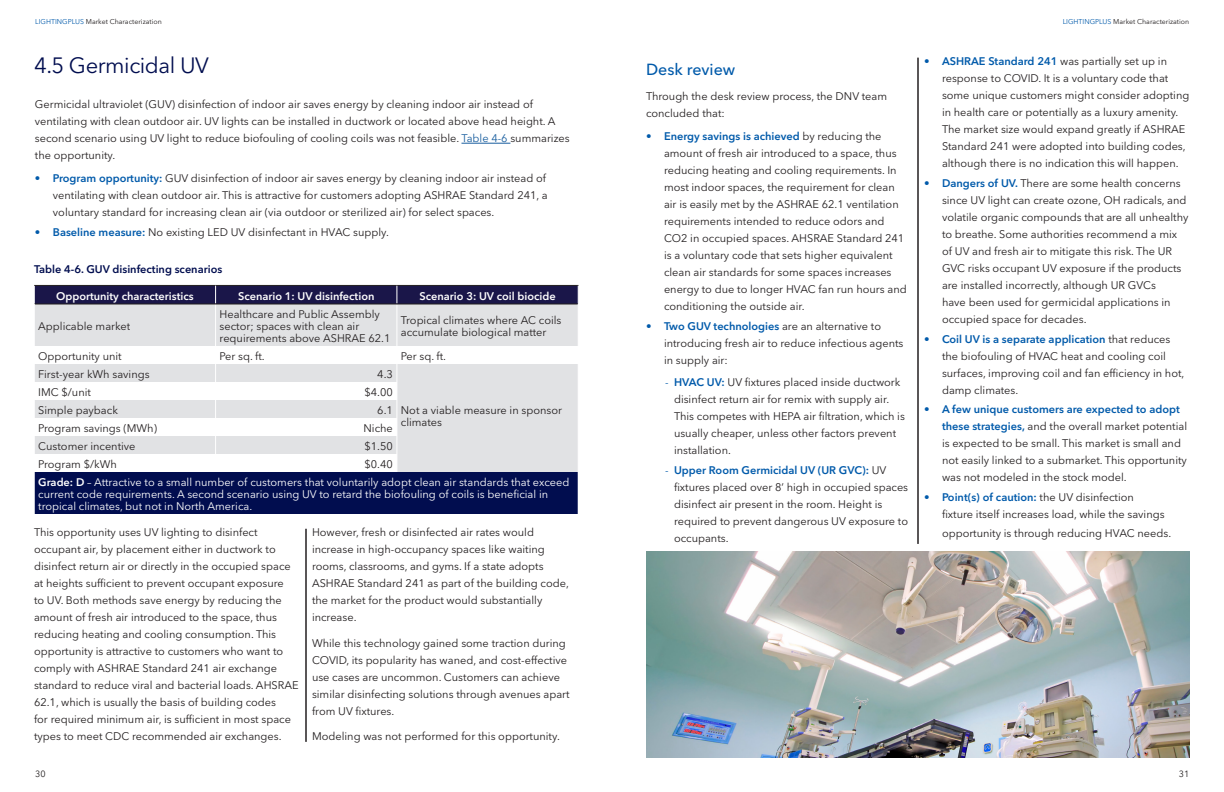
<style>
.page{position:relative;width:1224px;height:792px;background:#fff}
.page>*{position:absolute;margin:0;border:0;box-sizing:border-box;transform-origin:0 0}
.t1{font:22px "Avenir Next LT Pro";letter-spacing:-.02em;color:#010d4f}
.Subhead_16pt{font:500 16px "Avenir Next LT Pro";color:#015aaa}
.Body_text{font:11px/17px "Avenir Next LT Pro";color:#231f20}
.Table_Body{font:11px/12px "Avenir Next LT Pro";color:#231f20}
.Table_Body-2{font:11px/12px "Avenir Next LT Pro";color:#fff}
.Table_Header{font:600 11px "Avenir Next LT Pro";color:#fff}
.Table_Figure_Caption{font:600 11px "Avenir Next LT Pro";color:#010d4f}
.t2{font:9px "Avenir Next LT Pro";color:#231f20}
.t3{font:7px "Avenir Next LT Pro";color:#231f20}
.s1{color:#015aaa}
.s2{color:#175d9e}
.s3{font-weight:500;color:#015aaa}
.s4{font-weight:600;color:#015aaa}
.s5{font-weight:600}
</style>
<div class="page">
<div style="left:35px;top:305px;width:543px;height:41px;background:#e1e2e4"></div>
<svg style="left:35px;top:364px;width:543px;height:108px;fill:#e1e2e4"></svg>
<div style="left:34px;top:472px;width:544px;height:42px;background:#010d4f"></div>
<svg style="left:34px;top:285px;width:545px;height:19px;background:#1c1847"></svg>
<hr style="left:215px;top:304px;width:1px;height:42px;background:#fff">
<hr style="left:397px;top:304px;width:1px;height:42px;background:#fff">
<svg style="left:215px;top:364px;width:1px;height:108px"></svg>
<hr style="left:34px;top:472px;width:1px;height:42px;background:#fff">
<hr style="left:35px;top:304px;width:181px;height:1px;background:#231f20">
<hr style="left:216px;top:304px;width:181px;height:1px;background:#231f20">
<hr style="left:397px;top:304px;width:181px;height:1px;background:#231f20">
<svg style="left:397px;top:364px;width:1px;height:108px"></svg>
<hr style="left:461px;top:143px;width:49px;height:1px;background:#175d9e">
<hr style="left:306px;top:529px;width:1px;height:213px;background:#231f20">
<hr style="left:918px;top:58px;width:1px;height:486px;background:#231f20">
<img style="left:646px;top:551px;width:544px;height:207px">
<p class="t3" style="left:35px;top:17px;width:128px"><span class="s1">LIGHTINGPLUS</span> Market Characterization</p>
<p class="t1" style="left:34px;top:53px;width:176px">4.5 Germicidal UV</p>
<p class="Body_text" style="left:35px;top:96px;width:536px">Germicidal ultraviolet (GUV) disinfection of indoor air saves energy by cleaning indoor air instead of ventilating with clean outdoor air. UV lights can be installed in ductwork or located above head height. A second scenario using UV light to reduce biofouling of cooling coils was not feasible. <span class="s2">Table 4-6</span> summarizes the opportunity.</p>
<p class="Body_text" style="left:53px;top:169px;width:496px;text-indent:-18px"><span class="s3">•</span> <span class="s4">Program opportunity:</span> GUV disinfection of indoor air saves energy by cleaning indoor air instead of ventilating with clean outdoor air. This is attractive for customers adopting ASHRAE Standard 241, a voluntary standard for increasing clean air (via outdoor or sterilized air) for select spaces.</p>
<p class="Body_text" style="left:35px;top:223px;width:356px"><span class="s3">•</span> <span class="s4">Baseline measure:</span> No existing LED UV disinfectant in HVAC supply.</p>
<p class="Table_Figure_Caption" style="left:34px;top:262px;width:190px">Table 4-6. GUV disinfecting scenarios</p>
<p class="Table_Header" style="left:56px;top:289px;width:139px">Opportunity characteristics</p>
<p class="Table_Header" style="left:238px;top:289px;width:138px">Scenario 1: UV disinfection</p>
<p class="Table_Header" style="left:419px;top:289px;width:138px">Scenario 3: UV coil biocide</p>
<p class="Table_Body" style="left:38px;top:320px;width:94px">Applicable market</p>
<p class="Table_Body" style="left:220px;top:308px;width:172px">Healthcare and Public Assembly sector; spaces with clean air requirements above ASHRAE 62.1</p>
<p class="Table_Body" style="left:401px;top:314px;width:162px">Tropical climates where AC coils accumulate biological matter</p>
<p class="Table_Body" style="left:38px;top:350px;width:85px">Opportunity unit</p>
<p class="Table_Body" style="left:220px;top:350px;width:47px">Per sq. ft.</p>
<p class="Table_Body" style="left:401px;top:350px;width:47px">Per sq. ft.</p>
<p class="Table_Body" style="left:38px;top:368px;width:113px">First-year kWh savings</p>
<p class="Table_Body" style="left:377px;top:368px;width:17px">4.3</p>
<p class="Table_Body" style="left:401px;top:404px;width:163px">Not a viable measure in sponsor climates</p>
<p class="Table_Body" style="left:38px;top:386px;width:54px">IMC $/unit</p>
<p class="Table_Body" style="left:365px;top:386px;width:30px">$4.00</p>
<p class="Table_Body" style="left:38px;top:404px;width:81px">Simple payback</p>
<p class="Table_Body" style="left:377px;top:404px;width:17px">6.1</p>
<p class="Table_Body" style="left:38px;top:422px;width:120px">Program savings (MWh)</p>
<p class="Table_Body" style="left:364px;top:422px;width:31px">Niche</p>
<p class="Table_Body" style="left:38px;top:440px;width:99px">Customer incentive</p>
<p class="Table_Body" style="left:365px;top:440px;width:30px">$1.50</p>
<p class="Table_Body" style="left:38px;top:458px;width:80px">Program $/kWh</p>
<p class="Table_Body" style="left:365px;top:458px;width:30px">$0.40</p>
<p class="Table_Body-2" style="left:38px;top:476px;width:533px"><span class="s5">Grade: D</span> – Attractive to a small number of customers that voluntarily adopt clean air standards that exceed current code requirements. A second scenario using UV to retard the biofouling of coils is beneficial in tropical climates, but not in North America.</p>
<p class="Body_text" style="left:34px;top:524px;width:266px">This opportunity uses UV lighting to disinfect occupant air, by placement either in ductwork to disinfect return air or directly in the occupied space at heights sufficient to prevent occupant exposure<br>to UV. Both methods save energy by reducing the amount of fresh air introduced to the space, thus reducing heating and cooling consumption. This opportunity is attractive to customers who want to comply with ASHRAE Standard 241 air exchange standard to reduce viral and bacterial loads. AHSRAE 62.1, which is usually the basis of building codes<br>for required minimum air, is sufficient in most space types to meet CDC recommended air exchanges.</p>
<p class="Body_text" style="left:312px;top:524px;width:259px">However, fresh or disinfected air rates would increase in high-occupancy spaces like waiting rooms, classrooms, and gyms. If a state adopts ASHRAE Standard 241 as part of the building code, the market for the product would substantially increase.</p>
<p class="Body_text" style="left:312px;top:634px;width:259px">While this technology gained some traction during COVID, its popularity has waned, and cost-effective use cases are uncommon. Customers can achieve similar disinfecting solutions through avenues apart from UV fixtures.</p>
<p class="Body_text" style="left:312px;top:728px;width:249px">Modeling was not performed for this opportunity.</p>
<p class="Subhead_16pt" style="left:646px;top:59px;width:91px">Desk review</p>
<p class="Body_text" style="left:646px;top:88px;width:243px">Through the desk review process, the DNV team concluded that:</p>
<p class="Body_text" style="left:664px;top:128px;width:244px;text-indent:-18px"><span class="s3">•</span> <span class="s4">Energy savings is achieved</span> by reducing the amount of fresh air introduced to a space, thus reducing heating and cooling requirements. In most indoor spaces, the requirement for clean air is easily met by the ASHRAE 62.1 ventilation requirements intended to reduce odors and CO2 in occupied spaces. AHSRAE Standard 241 is a voluntary code that sets higher equivalent clean air standards for some spaces increases energy to due to longer HVAC fan run hours and conditioning the outside air.</p>
<p class="Body_text" style="left:664px;top:317px;width:241px;text-indent:-18px"><span class="s3">•</span> <span class="s4">Two GUV technologies</span> are an alternative to introducing fresh air to reduce infectious agents in supply air:</p>
<p class="Body_text" style="left:674px;top:374px;width:232px;text-indent:-9px"><span class="s1">-</span> <span class="s4">HVAC UV:</span> UV fixtures placed inside ductwork disinfect return air for remix with supply air.<br>This competes with HEPA air filtration, which is usually cheaper, unless other factors prevent installation.</p>
<p class="Body_text" style="left:674px;top:462px;width:236px;text-indent:-9px"><span class="s1">-</span> <span class="s4">Upper Room Germicidal UV (UR GVC):</span> UV fixtures placed over 8’ high in occupied spaces disinfect air present in the room. Height is required to prevent dangerous UV exposure to occupants.</p>
<p class="t3" style="left:1063px;top:17px;width:128px"><span class="s1">LIGHTINGPLUS</span> Market Characterization</p>
<p class="Body_text" style="left:942px;top:53px;width:249px;text-indent:-18px"><span class="s3">•</span> <span class="s4">ASHRAE Standard 241</span> was partially set up in response to COVID. It is a voluntary code that some unique customers might consider adopting in health care or potentially as a luxury amenity.<br>The market size would expand greatly if ASHRAE Standard 241 were adopted into building codes, although there is no indication this will happen.</p>
<p class="Body_text" style="left:942px;top:175px;width:248px;text-indent:-18px"><span class="s3">•</span> <span class="s4">Dangers of UV.</span> There are some health concerns since UV light can create ozone, OH radicals, and volatile organic compounds that are all unhealthy to breathe. Some authorities recommend a mix of UV and fresh air to mitigate this risk. The UR GVC risks occupant UV exposure if the products are installed incorrectly, although UR GVCs<br>have been used for germicidal applications in occupied space for decades.</p>
<p class="Body_text" style="left:942px;top:330px;width:244px;text-indent:-18px"><span class="s3">•</span> <span class="s4">Coil UV is a separate application</span> that reduces the biofouling of HVAC heat and cooling coil surfaces, improving coil and fan efficiency in hot, damp climates.</p>
<p class="Body_text" style="left:942px;top:401px;width:247px;text-indent:-18px"><span class="s3">•</span> <span class="s4">A few unique customers are expected to adopt these strategies,</span> and the overall market potential is expected to be small. This market is small and not easily linked to a submarket. This opportunity was not modeled in the stock model.</p>
<p class="Body_text" style="left:942px;top:489px;width:224px;text-indent:-18px"><span class="s3">•</span> <span class="s4">Point(s) of caution:</span> the UV disinfection fixture itself increases load, while the savings</p>
<p class="Body_text" style="left:942px;top:525px;width:231px">opportunity is through reducing HVAC needs.</p>
<p class="t2" style="left:35px;top:768px;width:12px">30</p>
<p class="t2" style="left:1179px;top:768px;width:12px">31</p>
</div>
